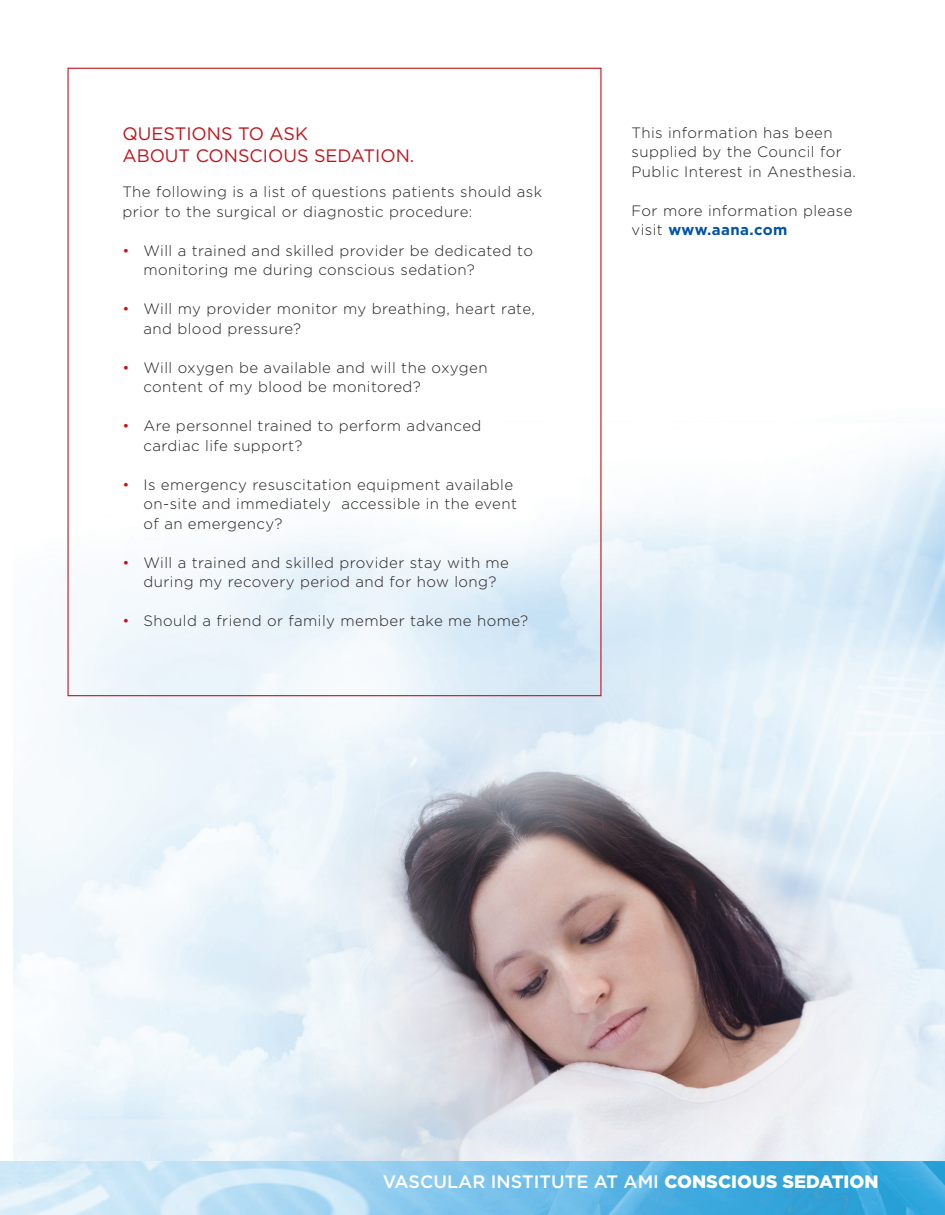
<style>
.page{position:relative;width:945px;height:1215px;background:#fff}
.page>*{position:absolute;margin:0;border:0;box-sizing:border-box;transform-origin:0 0}
.t1{font:500 18px "Gotham";color:#fff}
.t2{font:18px/21.6px "Gotham";color:#c4121a}
.t3{font:300 15px/19.5px "Gotham";letter-spacing:.03em;color:#231f20}
.s1{color:#c4121a}
.s2{font-weight:700;color:#0154a6}
.s3{font-weight:900}
</style>
<div class="page">
<img style="left:14px;top:374px;width:931px;height:787px">
<img style="left:0;top:1161px;width:945px;height:54px">
<p class="t2" style="left:122px;top:123px;width:293px">QUESTIONS TO ASK<br>ABOUT CONSCIOUS SEDATION.</p>
<p class="t3" style="left:122px;top:182px;width:421px">The following is a list of questions patients should ask prior to the surgical or diagnostic procedure:</p>
<p class="t3" style="left:143px;top:240px;width:391px;text-indent:-21px"><span class="s1">•</span> Will a trained and skilled provider be dedicated to monitoring me during conscious sedation?</p>
<p class="t3" style="left:143px;top:299px;width:393px;text-indent:-21px"><span class="s1">•</span> Will my provider monitor my breathing, heart rate, and blood pressure?</p>
<p class="t3" style="left:143px;top:357px;width:346px;text-indent:-21px"><span class="s1">•</span> Will oxygen be available and will the oxygen content of my blood be monitored?</p>
<p class="t3" style="left:143px;top:416px;width:340px;text-indent:-21px"><span class="s1">•</span> Are personnel trained to perform advanced cardiac life support?</p>
<p class="t3" style="left:143px;top:474px;width:375px;text-indent:-21px"><span class="s1">•</span> Is emergency resuscitation equipment available on-site and immediately accessible in the event of an emergency?</p>
<p class="t3" style="left:122px;top:552px;width:388px;text-align:center"><span class="s1">•</span> Will a trained and skilled provider stay with me during my recovery period and for how long?</p>
<p class="t3" style="left:122px;top:611px;width:407px"><span class="s1">•</span> Should a friend or family member take me home?</p>
<p class="t3" style="left:631px;top:122px;width:226px">This information has been supplied by the Council for<br>Public Interest in Anesthesia.</p>
<p class="t3" style="left:631px;top:200px;width:223px">For more information please visit <span class="s2">www.aana.com</span></p>
<p class="t1" style="left:383px;top:1170px;width:497px">VASCULAR INSTITUTE AT AMI <span class="s3">CONSCIOUS SEDATION</span></p>
</div>
